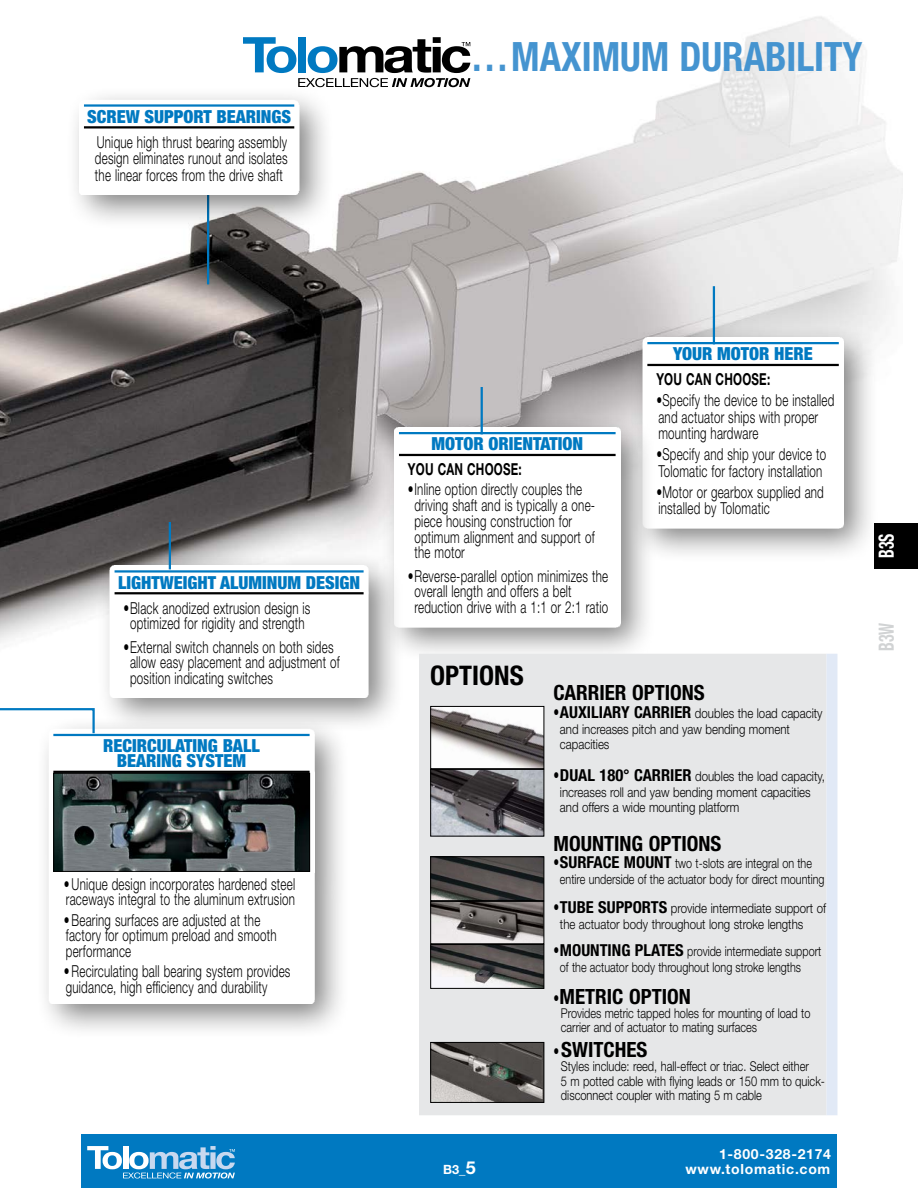
<style>
.page{position:relative;width:918px;height:1188px;background:#fff}
.page>*{position:absolute;margin:0;border:0;box-sizing:border-box;transform-origin:0 0}
.t1{font:700 condensed 40.5px "Helvetica Neue LT Std";color:#4594d0;scale:.95 1}
.t2{font:700 condensed 27px "Helvetica Neue LT Std";color:#000}
.t3{font:700 condensed 21px "Helvetica Neue LT Std";color:#000}
.t4{font:700 condensed 21px "Helvetica Neue LT Std";color:#d1d3d4;scale:.75 1}
.t5{font:700 condensed 21px "Helvetica Neue LT Std";color:#fff;scale:.75 1}
.t6{font:900 condensed 18px/15px "Helvetica Neue LT Std";color:#0079c1;text-align:center}
.t7{font:300 16.5px/15.8px "Helvetica Neue LT Std";letter-spacing:.02em;color:#000;scale:.7 1}
.t8{font:700 16.5px "Helvetica Neue LT Std";letter-spacing:.02em;color:#000;scale:.7 1}
.t9{font:700 14.1px "Helvetica Neue LT Std";letter-spacing:.05em;color:#fff}
.t10{font:300 13.5px/15.8px "Helvetica Neue LT Std";color:#000;scale:.85 1}
.t11{font:300 13.5px/15.8px "Helvetica Neue LT Std";color:#000;scale:.8 1}
.t12{font:300 13.5px/14.2px "Helvetica Neue LT Std";color:#000;scale:.82 1}
.t13{font:300 13.5px/14.2px "Helvetica Neue LT Std";color:#000;scale:.81 1}
.t14{font:700 12.75px "Helvetica Neue LT Std";color:#fff}
.s1{font-size:16.5px}
.s2{font-weight:700;font-stretch:condensed;font-size:16.5px}
.s3{font-weight:300;font-stretch:normal;font-size:16.5px}
.s4{font-size:17.85px}
</style>
<div class="page">
<img style="left:0;top:16px;width:903px;height:889px">
<div style="left:874px;top:523px;width:44px;height:46px;background:#000"></div>
<svg style="left:243px;top:37px;width:227px;height:50px"></svg>
<hr style="left:207px;top:187px;width:2px;height:97px;background:#0079c1">
<div style="left:65px;top:86px;width:270px;height:144px;background:#000;opacity:.5"></div>
<div style="left:79px;top:99px;width:220px;height:96px;background:#fff"></div>
<hr style="left:84px;top:126px;width:210px;height:3px;background:#000">
<hr style="left:84px;top:104px;width:210px;height:3px;background:#0079c1">
<div style="left:629px;top:324px;width:251px;height:240px;background:#000;opacity:.5"></div>
<div style="left:642px;top:337px;width:202px;height:191px;background:#fff"></div>
<hr style="left:647px;top:364px;width:192px;height:2px;background:#000">
<hr style="left:647px;top:342px;width:192px;height:2px;background:#0079c1">
<div style="left:380px;top:414px;width:276px;height:249px;background:#000;opacity:.5"></div>
<div style="left:394px;top:427px;width:227px;height:200px;background:#fff"></div>
<hr style="left:399px;top:454px;width:217px;height:2px;background:#000">
<hr style="left:399px;top:432px;width:217px;height:2px;background:#0079c1">
<div style="left:96px;top:552px;width:308px;height:181px;background:#000;opacity:.5"></div>
<div style="left:110px;top:565px;width:259px;height:133px;background:#fff"></div>
<hr style="left:115px;top:592px;width:249px;height:2px;background:#000">
<hr style="left:115px;top:570px;width:249px;height:3px;background:#0079c1">
<div style="left:35px;top:716px;width:316px;height:324px;background:#000;opacity:.5"></div>
<div style="left:48px;top:729px;width:267px;height:275px;background:#fff"></div>
<hr style="left:53px;top:771px;width:257px;height:2px;background:#000">
<hr style="left:53px;top:734px;width:257px;height:2px;background:#0079c1">
<img style="left:55px;top:775px;width:253px;height:95px">
<div style="left:53px;top:773px;width:257px;height:99px;border:1px solid #000"></div>
<hr style="left:481px;top:387px;width:2px;height:47px;background:#0079c1">
<hr style="left:169px;top:522px;width:2px;height:47px;background:#0079c1">
<svg style="left:0;top:499px;width:96px;height:236px"></svg>
<hr style="left:713px;top:286px;width:2px;height:58px;background:#0079c1">
<div style="left:81px;top:1134px;width:756px;height:54px;background:#0079c1"></div>
<svg style="left:87px;top:1146px;width:148px;height:33px"></svg>
<div style="left:419px;top:654px;width:407px;height:461px;background:#e6e7e8"></div>
<div style="left:826px;top:654px;width:11px;height:461px;background:#e1e9f6"></div>
<img style="left:432px;top:708px;width:110px;height:59px">
<div style="left:430px;top:706px;width:114px;height:63px;border:1px solid #000"></div>
<svg style="left:432px;top:771px;width:110px;height:64px;background:#69676c"></svg>
<div style="left:430px;top:769px;width:114px;height:68px;border:1px solid #000"></div>
<img style="left:432px;top:858px;width:110px;height:129px">
<div style="left:430px;top:856px;width:114px;height:45px;border:1px solid #000"></div>
<div style="left:430px;top:901px;width:114px;height:43px;border:1px solid #000"></div>
<div style="left:430px;top:944px;width:114px;height:45px;border:1px solid #000"></div>
<img style="left:432px;top:1044px;width:110px;height:57px">
<div style="left:430px;top:1042px;width:114px;height:61px;border:1px solid #000"></div>
<p class="t6" style="left:87px;top:109px;width:206px">SCREW SUPPORT BEARINGS</p>
<p class="t7" style="left:95px;top:133px;width:277px;line-height:16.5px;text-align:justify">Unique high thrust bearing assembly design eliminates runout and isolates the linear forces from the drive shaft</p>
<h1 class="t1" style="left:470px;top:32px;width:414px">… MAXIMUM DURABILITY</h1>
<p class="t6" style="left:118px;top:575px;width:244px">LIGHTWEIGHT ALUMINUM DESIGN</p>
<p class="t7" style="left:124px;top:599px;width:269px;text-align:center">•Black anodized extrusion design is optimized for rigidity and strength</p>
<p class="t7" style="left:130px;top:638px;width:301px;text-indent:-6px">•External switch channels on both sides allow easy placement and adjustment of position indicating switches</p>
<p class="t6" style="left:103px;top:738px;width:158px">RECIRCULATING BALL<br>BEARING SYSTEM</p>
<p class="t7" style="left:64px;top:875px;width:332px">•Unique design incorporates hardened steel raceways integral to the aluminum extrusion</p>
<p class="t7" style="left:64px;top:911px;width:306px">•Bearing surfaces are adjusted at the factory for optimum preload and smooth performance</p>
<p class="t7" style="left:64px;top:963px;width:325px">•Recirculating ball bearing system provides guidance, high efficiency and durability</p>
<p class="t6" style="left:431px;top:436px;width:153px">MOTOR ORIENTATION</p>
<p class="t8" style="left:408px;top:459px;width:164px">YOU CAN CHOOSE:</p>
<p class="t7" style="left:414px;top:481px;width:260px;text-indent:-6px">•Inline option directly couples the driving shaft and is typically a one&shy;piece housing construction for optimum alignment and support of the motor</p>
<p class="t7" style="left:414px;top:568px;width:278px;text-indent:-6px">•Reverse-parallel option minimizes the overall length and offers a belt reduction drive with a 1:1 or 2:1 ratio</p>
<p class="t6" style="left:673px;top:346px;width:141px">YOUR MOTOR HERE</p>
<p class="t8" style="left:656px;top:369px;width:164px">YOU CAN CHOOSE:</p>
<p class="t7" style="left:656px;top:392px;width:256px;line-height:16.5px">•Specify the device to be installed and actuator ships with proper mounting hardware</p>
<p class="t7" style="left:656px;top:446px;width:244px;line-height:16.5px">•Specify and ship your device to<br>Tolomatic for factory installation</p>
<p class="t7" style="left:656px;top:483px;width:241px;line-height:16.5px">•Motor or gearbox supplied and installed by Tolomatic</p>
<h2 class="t2" style="left:430px;top:660px;width:95px">OPTIONS</h2>
<p class="t3" style="left:554px;top:680px;width:153px">CARRIER OPTIONS</p>
<p class="t10" style="left:560px;top:705px;width:311px;text-indent:-6px"><span class="s1">•</span><span class="s2">AUXILIARY CARRIER</span> doubles the load capacity and increases pitch and yaw bending moment capacities</p>
<p class="t10" style="left:560px;top:768px;width:313px;text-indent:-6px"><span class="s1">•</span><span class="s2">DUAL 180° CARRIER</span> doubles the load capacity, increases roll and yaw bending moment capacities and offers a wide mounting platform</p>
<p class="t3" style="left:554px;top:831px;width:170px">MOUNTING OPTIONS</p>
<p class="t11" style="left:560px;top:855px;width:332px;text-indent:-6px"><span class="s1">•</span><span class="s2">SURFACE MOUNT</span> two t-slots are integral on the entire underside of the actuator body for direct mounting</p>
<p class="t10" style="left:560px;top:900px;width:315px;text-indent:-6px"><span class="s1">•</span><span class="s2">TUBE SUPPORTS</span> provide intermediate support of the actuator body throughout long stroke lengths</p>
<p class="t11" style="left:560px;top:943px;width:328px;text-indent:-6px"><span class="s1">•</span><span class="s2">MOUNTING PLATES</span> provide intermediate support of the actuator body throughout long stroke lengths</p>
<p class="t3" style="left:554px;top:984px;width:139px"><span class="s3">•</span>METRIC OPTION</p>
<p class="t13" style="left:561px;top:1006px;width:310px">Provides metric tapped holes for mounting of load to carrier and of actuator to mating surfaces</p>
<p class="t3" style="left:554px;top:1037px;width:95px"><span class="s3">•</span> SWITCHES</p>
<p class="t12" style="left:561px;top:1059px;width:323px">Styles include: reed, hall-effect or triac. Select either<br>5 m potted cable with flying leads or 150 mm to quick&shy;disconnect coupler with mating 5 m cable</p>
<p class="t9" style="left:719px;top:1145px;width:114px">1-800-328-2174</p>
<p class="t14" style="left:443px;top:1162px;width:34px">B3_<span class="s4">5</span></p>
<p class="t9" style="left:685px;top:1161px;width:146px">www.tolomatic.com</p>
<p class="t5" style="left:874px;top:558px;width:34px;rotate:-90deg">B3S</p>
<p class="t4" style="left:874px;top:651px;width:39px;rotate:-90deg">B3W</p>
</div>
